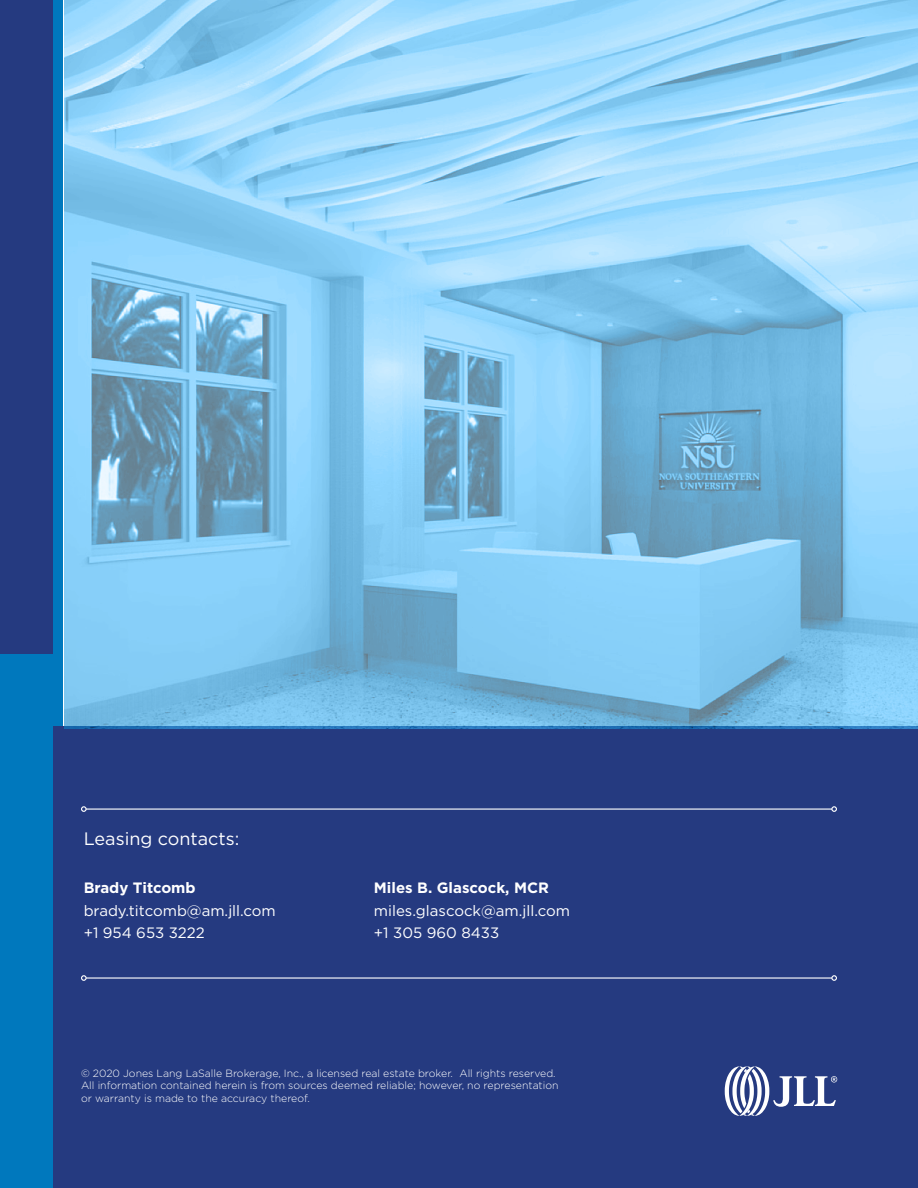
<style>
.page{position:relative;width:918px;height:1188px;background:#fff}
.page>*{position:absolute;margin:0;border:0;box-sizing:border-box;transform-origin:0 0}
.Pa1{font:18px "Gotham";color:#fff}
.Pa1-2{font:15px "Gotham";color:#fff}
.Pa1-3{font:700 15px "Gotham";color:#fff}
.Pa1-4{font:300 10.5px/12.6px "Gotham";color:#fff}
</style>
<div class="page">
<div style="left:0;top:0;width:63px;height:791px;background:#0078bd"></div>
<div style="left:0;top:727px;width:918px;height:461px;background:#253a80"></div>
<img style="left:64px;top:0;width:854px;height:729px">
<svg style="left:725px;top:1066px;width:112px;height:50px"></svg>
<hr style="left:86px;top:809px;width:746px;height:1px;background:#fff">
<svg style="left:81px;top:806px;width:6px;height:6px"></svg>
<svg style="left:831px;top:806px;width:6px;height:6px"></svg>
<hr style="left:86px;top:977px;width:746px;height:2px;background:#fff">
<svg style="left:81px;top:975px;width:6px;height:6px"></svg>
<svg style="left:831px;top:975px;width:6px;height:6px"></svg>
<div style="left:0;top:539px;width:53px;height:649px;background:#0078bd"></div>
<div style="left:0;top:0;width:53px;height:654px;background:#253a80"></div>
<p class="Pa1" style="left:84px;top:827px;width:157px">Leasing contacts:</p>
<p class="Pa1-3" style="left:84px;top:878px;width:114px">Brady Titcomb</p>
<p class="Pa1-2" style="left:84px;top:901px;width:194px">brady.titcomb@am.jll.com</p>
<p class="Pa1-2" style="left:84px;top:923px;width:123px">+1 954 653 3222</p>
<p class="Pa1-3" style="left:374px;top:878px;width:177px">Miles B. Glascock, MCR</p>
<p class="Pa1-2" style="left:374px;top:901px;width:198px">miles.glascock@am.jll.com</p>
<p class="Pa1-2" style="left:374px;top:923px;width:127px">+1 305 960 8433</p>
<p class="Pa1-4" style="left:81px;top:1066px;width:479px">© 2020 Jones Lang LaSalle Brokerage, Inc., a licensed real estate broker. All rights reserved.<br>All information contained herein is from sources deemed reliable; however, no representation or warranty is made to the accuracy thereof.</p>
</div>
